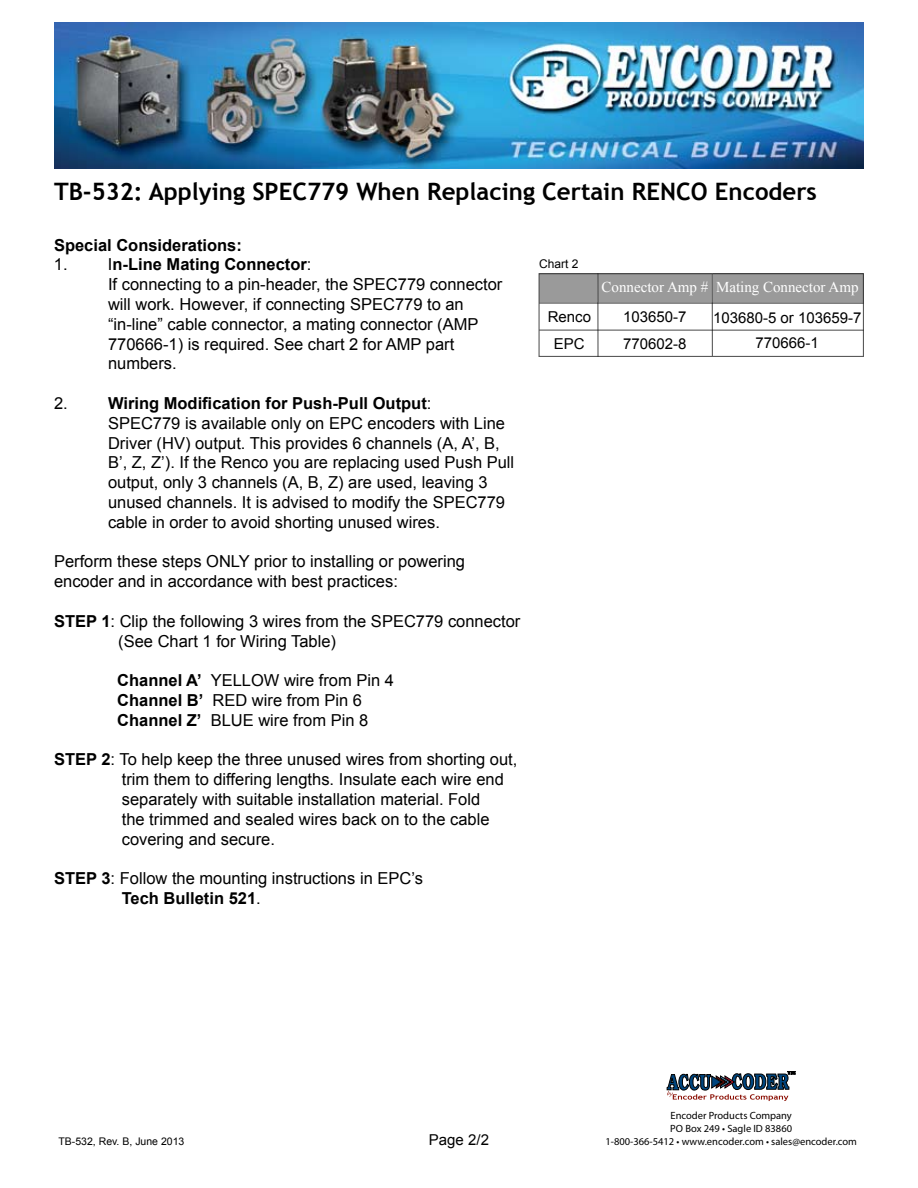
<style>
.page{position:relative;width:918px;height:1188px;background:#fff}
.page>*{position:absolute;margin:0;border:0;box-sizing:border-box;transform-origin:0 0}
.t1{font:700 24px "Trebuchet MS";color:#000}
.t2{font:16.5px/19.8px "Arial";color:#000}
.t3{font:700 16.5px "Arial";color:#000}
.t4{font:15px/24.9px "Arial";color:#000;text-align:center}
.t5{font:15px "Times New Roman";color:#fff}
.t6{font:12px "Arial";color:#000}
.t7{font:10.5px/12.6px "Myriad Pro";color:#000;text-align:center}
.t8{font:10.5px "Arial";color:#000}
.s1{font-weight:700}
</style>
<div class="page">
<img style="left:54px;top:22px;width:810px;height:147px">
<svg style="left:667px;top:1071px;width:128px;height:30px"></svg>
<hr style="left:539px;top:303px;width:325px;height:1px;background:#000">
<div style="left:713px;top:274px;width:150px;height:28px;background:#9a9a9a"></div>
<hr style="left:539px;top:330px;width:325px;height:1px;background:#000">
<div style="left:599px;top:274px;width:112px;height:28px;background:#9a9a9a"></div>
<div style="left:540px;top:274px;width:57px;height:28px;background:#9a9a9a"></div>
<hr style="left:597px;top:273px;width:2px;height:84px;background:#000">
<hr style="left:712px;top:274px;width:1px;height:82px;background:#000">
<h1 class="t1" style="left:54px;top:177px;width:764px">TB-532: Applying SPEC779 When Replacing Certain RENCO Encoders</h1>
<p class="t3" style="left:54px;top:234px;width:189px">Special Considerations:</p>
<p class="t2" style="left:54px;top:255px;width:15px">1.</p>
<p class="t2" style="left:108px;top:255px;width:396px">I<span class="s1">n-Line Mating Connector</span>:<br>If connecting to a pin-header, the SPEC779 connector will work. However, if connecting SPEC779 to an “in-line” cable connector, a mating connector (AMP 770666-1) is required. See chart 2 for AMP part numbers.</p>
<p class="t2" style="left:54px;top:393px;width:15px">2.</p>
<p class="t2" style="left:108px;top:393px;width:408px"><span class="s1">Wiring Modification for Push-Pull Output</span>:<br>SPEC779 is available only on EPC encoders with Line Driver (HV) output. This provides 6 channels (A, A’, B, B’, Z, Z’). If the Renco you are replacing used Push Pull output, only 3 channels (A, B, Z) are used, leaving 3 unused channels. It is advised to modify the SPEC779 cable in order to avoid shorting unused wires.</p>
<p class="t2" style="left:54px;top:552px;width:413px">Perform these steps ONLY prior to installing or powering encoder and in accordance with best practices:</p>
<p class="t2" style="left:118px;top:611px;width:404px;text-indent:-64px"><span class="s1">STEP 1</span>: Clip the following 3 wires from the SPEC779 connector (See Chart 1 for Wiring Table)</p>
<p class="t2" style="left:117px;top:671px;width:278px"><span class="s1">Channel A’</span> YELLOW wire from Pin 4<br><span class="s1">Channel B’</span> RED wire from Pin 6<br><span class="s1">Channel Z’</span> BLUE wire from Pin 8</p>
<p class="t2" style="left:122px;top:750px;width:397px;text-indent:-68px"><span class="s1">STEP 2</span>: To help keep the three unused wires from shorting out, trim them to differing lengths. Insulate each wire end separately with suitable installation material. Fold<br>the trimmed and sealed wires back on to the cable covering and secure.</p>
<p class="t2" style="left:122px;top:869px;width:303px;text-indent:-68px"><span class="s1">STEP 3</span>: Follow the mounting instructions in EPC’s<br><span class="s1">Tech Bulletin 521</span>.</p>
<p class="t6" style="left:539px;top:256px;width:41px">Chart 2</p>
<p class="t5" style="left:602px;top:277px;width:258px">Connector Amp # Mating Connector Amp</p>
<p class="t4" style="left:623px;top:305px;width:65px">103650-7</p>
<p class="t4" style="left:548px;top:305px;width:45px">Renco</p>
<p class="t4" style="left:713px;top:306px;width:150px">103680-5 or 103659-7<br>770666-1</p>
<p class="t4" style="left:554px;top:331px;width:32px">EPC</p>
<p class="t4" style="left:623px;top:331px;width:65px">770602-8</p>
<p class="t8" style="left:58px;top:1134px;width:127px">TB-532, Rev. B, June 2013</p>
<p class="t4" style="left:429px;top:1127px;width:62px">Page 2/2</p>
<p class="t7" style="left:605px;top:1109px;width:253px">Encoder Products Company<br>PO Box 249 • Sagle ID 83860<br>1-800-366-5412 • www.encoder.com • sales@encoder.com</p>
</div>
